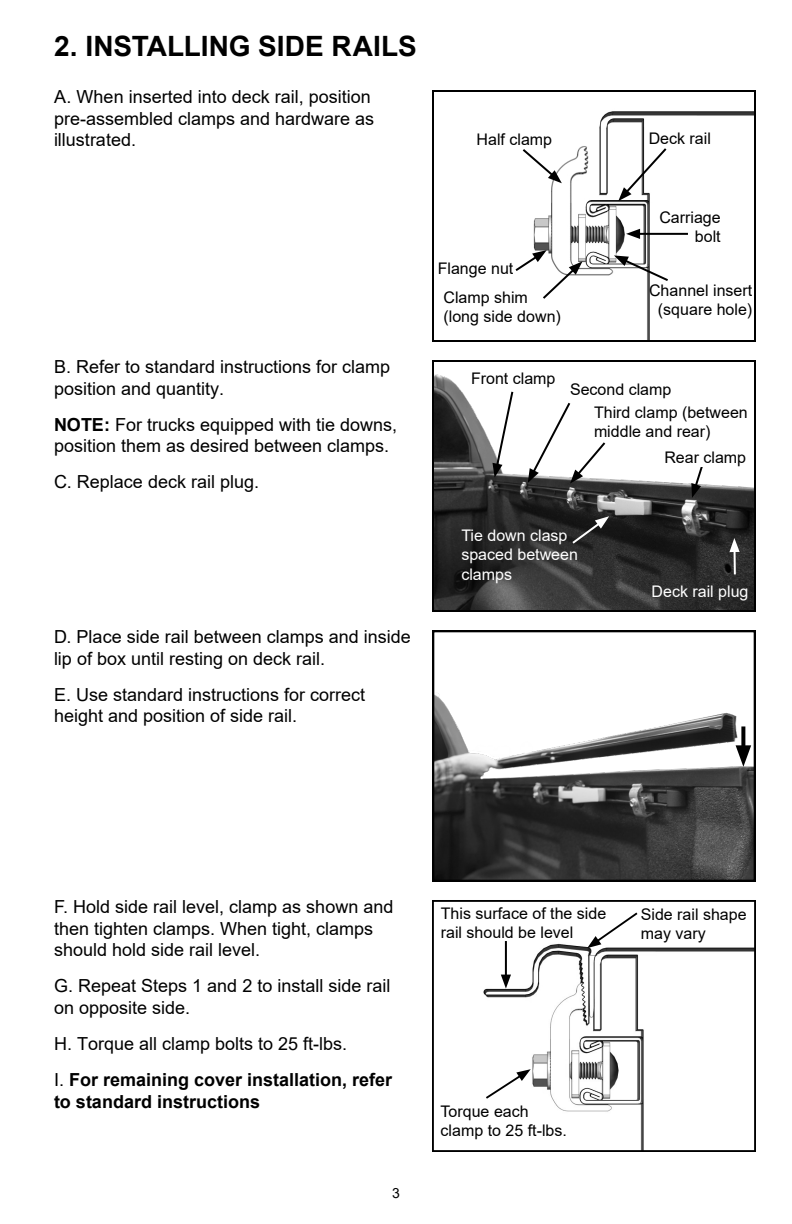
<style>
.page{position:relative;width:792px;height:1224px;background:#fff}
.page>*{position:absolute;margin:0;border:0;box-sizing:border-box;transform-origin:0 0}
.t1{font:700 28px "Arial";color:#000}
.t2{font:18px/21.6px "Arial";color:#000}
.t3{font:700 18px/36px "Arial";color:#000}
.t4{font:16px/19.2px "Arial";color:#000}
.t5{font:16px/19.2px "Arial";color:#fff}
.t6{font:14px "Arial";color:#000}
.s1{font-weight:700}
.s2{font-weight:400}
</style>
<div class="page">
<img style="left:435px;top:374px;width:318px;height:235px">
<div style="left:432px;top:360px;width:324px;height:252px;border:2px solid #000"></div>
<hr style="left:734px;top:549px;width:2px;height:25px;background:#fff">
<svg style="left:729px;top:538px;width:11px;height:14px"></svg>
<svg style="left:691px;top:466px;width:14px;height:32px"></svg>
<div style="left:664px;top:451px;width:88px;height:15px;background:#fff"></div>
<svg style="left:570px;top:516px;width:39px;height:30px"></svg>
<div style="left:594px;top:406px;width:158px;height:35px;background:#fff"></div>
<svg style="left:528px;top:401px;width:79px;height:83px"></svg>
<div style="left:570px;top:383px;width:107px;height:17px;background:#fff"></div>
<svg style="left:492px;top:390px;width:23px;height:88px"></svg>
<div style="left:471px;top:372px;width:93px;height:17px;background:#fff"></div>
<img style="left:435px;top:693px;width:318px;height:186px">
<div style="left:432px;top:630px;width:324px;height:252px;border:2px solid #000"></div>
<svg style="left:741px;top:726px;width:4px;height:19px"></svg>
<svg style="left:736px;top:745px;width:15px;height:22px"></svg>
<img style="left:533px;top:111px;width:220px;height:228px">
<div style="left:432px;top:90px;width:324px;height:252px;border:2px solid #000"></div>
<svg style="left:618px;top:146px;width:51px;height:55px"></svg>
<svg style="left:522px;top:147px;width:40px;height:36px"></svg>
<svg style="left:515px;top:250px;width:67px;height:51px"></svg>
<svg style="left:614px;top:255px;width:56px;height:28px"></svg>
<hr style="left:637px;top:233px;width:51px;height:2px;background:#000">
<svg style="left:626px;top:229px;width:14px;height:10px"></svg>
<img style="left:483px;top:941px;width:270px;height:208px">
<div style="left:432px;top:900px;width:324px;height:252px;border:2px solid #000"></div>
<svg style="left:484px;top:1069px;width:47px;height:32px"></svg>
<svg style="left:587px;top:912px;width:53px;height:36px"></svg>
<hr style="left:505px;top:941px;width:2px;height:37px;background:#000">
<svg style="left:501px;top:975px;width:10px;height:14px"></svg>
<h1 class="t1" style="left:54px;top:27px;width:364px">2. INSTALLING SIDE RAILS</h1>
<p class="t2" style="left:54px;top:86px;width:322px">A. When inserted into deck rail, position pre-assembled clamps and hardware as illustrated.</p>
<p class="t4" style="left:477px;top:130px;width:77px">Half clamp</p>
<p class="t4" style="left:649px;top:129px;width:64px">Deck rail</p>
<p class="t2" style="left:54px;top:356px;width:338px">B. Refer to standard instructions for clamp position and quantity.</p>
<p class="t2" style="left:54px;top:413px;width:345px"><span class="s1">NOTE:</span> For trucks equipped with tie downs, position them as desired between clamps.</p>
<p class="t2" style="left:54px;top:471px;width:207px">C. Replace deck rail plug.</p>
<p class="t2" style="left:54px;top:626px;width:358px">D. Place side rail between clamps and inside lip of box until resting on deck rail.</p>
<p class="t2" style="left:54px;top:683px;width:313px">E. Use standard instructions for correct height and position of side rail.</p>
<p class="t4" style="left:438px;top:258px;width:77px">Flange nut</p>
<p class="t4" style="left:444px;top:288px;width:119px">Clamp shim (long side down)</p>
<p class="t4" style="left:659px;top:207px;width:63px;text-align:right">Carriage bolt</p>
<p class="t4" style="left:649px;top:281px;width:105px;text-align:center">Channel insert (square hole)</p>
<p class="t4" style="left:471px;top:369px;width:86px">Front clamp</p>
<p class="t4" style="left:570px;top:379px;width:103px">Second clamp</p>
<p class="t4" style="left:594px;top:402px;width:155px">Third clamp (between middle and rear)</p>
<p class="t4" style="left:664px;top:447px;width:83px">Rear clamp</p>
<p class="t5" style="left:461px;top:526px;width:118px">Tie down clasp spaced between clamps</p>
<p class="t5" style="left:652px;top:582px;width:98px">Deck rail plug</p>
<p class="t2" style="left:54px;top:896px;width:341px">F. Hold side rail level, clamp as shown and then tighten clamps. When tight, clamps should hold side rail level.</p>
<p class="t2" style="left:54px;top:975px;width:338px">G. Repeat Steps 1 and 2 to install side rail on opposite side.</p>
<p class="t3" style="left:54px;top:1026px;width:340px"><span class="s2">H. Torque all clamp bolts to 25 ft-lbs.<br>I.</span> For remaining cover installation, refer</p>
<p class="t3" style="left:54px;top:1083px;width:208px">to standard instructions</p>
<p class="t6" style="left:392px;top:1184px;width:9px">3</p>
<p class="t4" style="left:441px;top:904px;width:167px">This surface of the side rail should be level</p>
<p class="t4" style="left:641px;top:904px;width:107px">Side rail shape may vary</p>
<p class="t4" style="left:441px;top:1102px;width:128px">Torque each clamp to 25 ft-lbs.</p>
</div>
